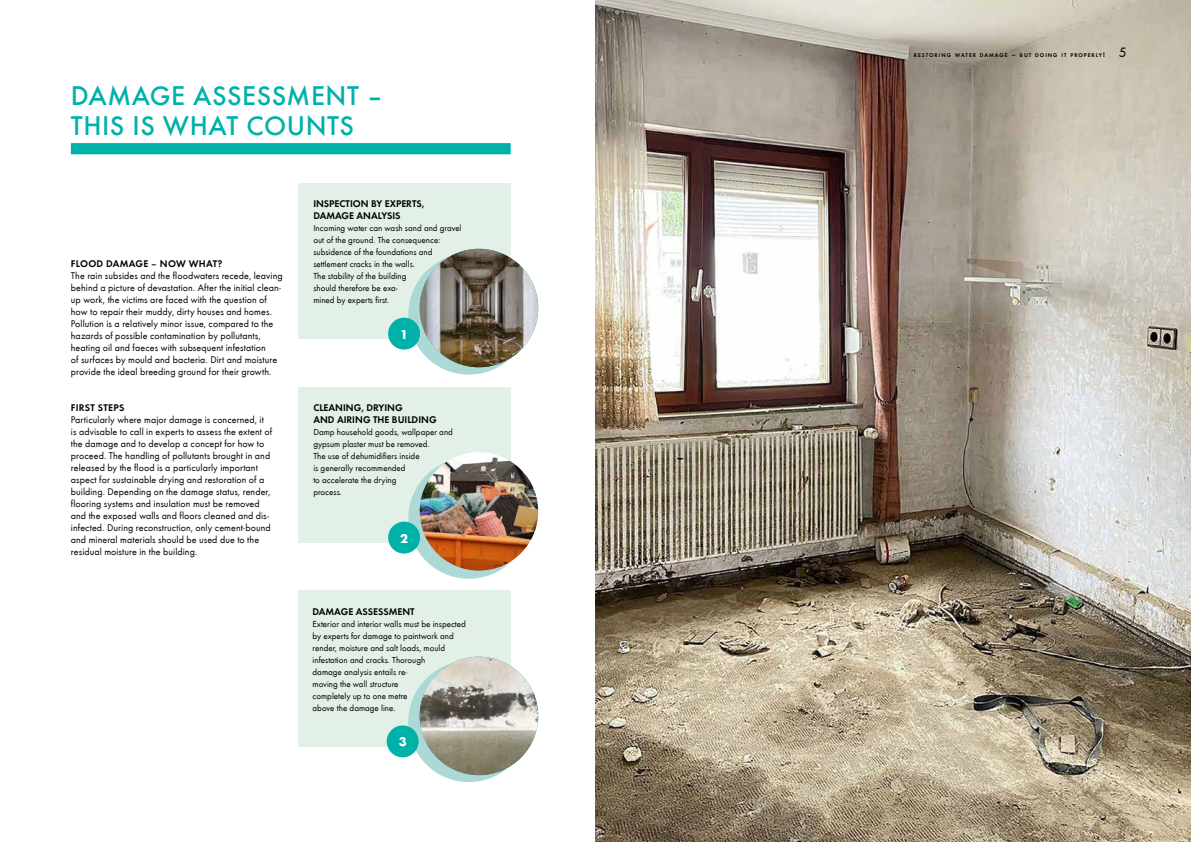
<style>
.page{position:relative;width:1191px;height:842px;background:#fff}
.page>*{position:absolute;margin:0;border:0;box-sizing:border-box;transform-origin:0 0}
.t1{font:500 28px/30px "Futura T";letter-spacing:.02em;color:#00b1aa}
.t2{font:700 13.2px "Futura T";color:#fff}
.t3{font:10px/12px "Futura T Boo";letter-spacing:.01em;color:#000}
.t4{font:10px/12px "Futura T Dem";color:#000}
.t5{font:10px "Futura T Dem";letter-spacing:.025em;color:#000}
.t6{font:9px/12px "Futura T Boo";color:#000}
.t7{font:5.6px "Futura T Dem";letter-spacing:.17em;color:#000}
.s1{font-size:8px}
.s2{font-size:7px}
.s3{font-family:"Futura T Boo";font-size:14px}
</style>
<div class="page">
<div style="left:298px;top:591px;width:212px;height:156px;background:#e2f0e7"></div>
<div style="left:298px;top:387px;width:212px;height:156px;background:#e2f0e7"></div>
<div style="left:298px;top:183px;width:212px;height:156px;background:#e2f0e7"></div>
<div style="left:71px;top:143px;width:440px;height:11px;background:#00b1aa"></div>
<img style="left:595px;top:0;width:596px;height:842px">
<svg style="left:408px;top:253px;width:121px;height:122px;background:#aad6d3"></svg>
<img style="left:420px;top:249px;width:118px;height:118px;border-radius:59px">
<div style="left:388px;top:318px;width:32px;height:32px;background:#00b1aa;border-radius:50%"></div>
<div style="left:408px;top:458px;width:121px;height:121px;background:#acd9d6;border-radius:50%"></div>
<img style="left:420px;top:452px;width:118px;height:119px;border-radius:59px">
<div style="left:388px;top:522px;width:32px;height:31px;background:#00b1aa;border-radius:50%"></div>
<div style="left:408px;top:661px;width:121px;height:121px;background:#acd9d6;border-radius:50%"></div>
<img style="left:420px;top:657px;width:118px;height:118px;border-radius:59px">
<div style="left:387px;top:725px;width:31px;height:32px;background:#00b1aa;border-radius:50%"></div>
<h1 class="t1" style="left:71px;top:80px;width:314px">DAMAGE ASSESSMENT –<br>THIS IS WHAT COUNTS</h1>
<p class="t5" style="left:71px;top:257px;width:153px">FLOOD DAMAGE – NOW WHAT?</p>
<p class="t3" style="left:71px;top:269px;width:213px">The rain subsides and the floodwaters recede, leaving behind a picture of devastation. After the initial clean&shy;up work, the victims are faced with the question of how to repair their muddy, dirty houses and homes.<br>Pollution is a relatively minor issue, compared to the hazards of possible contamination by pollutants, heating oil and faeces with subsequent infestation<br>of surfaces by mould and bacteria. Dirt and moisture provide the ideal breeding ground for their growth.</p>
<p class="t5" style="left:71px;top:401px;width:55px">FIRST STEPS</p>
<p class="t3" style="left:71px;top:413px;width:203px">Particularly where major damage is concerned, it<br>is advisable to call in experts to assess the extent of the damage and to develop a concept for how to proceed. The handling of pollutants brought in and released by the flood is a particularly important aspect for sustainable drying and restoration of a building. Depending on the damage status, render, flooring systems and insulation must be removed and the exposed walls and floors cleaned and dis&shy;infected. During reconstruction, only cement-bound and mineral materials should be used due to the residual moisture in the building.</p>
<p class="t4" style="left:313px;top:197px;width:112px">INSPECTION BY EXPERTS,<br>DAMAGE ANALYSIS</p>
<p class="t6" style="left:313px;top:222px;width:150px">Incoming water can wash sand and gravel out of the ground. The consequence: subsidence of the foundations and settlement cracks in the walls.<br>The stability of the building<br>should therefore be exa-<br>mined by experts first.</p>
<h2 class="t2" style="left:400px;top:326px;width:9px">1</h2>
<p class="t4" style="left:313px;top:401px;width:125px">CLEANING, DRYING<br>AND AIRING THE BUILDING</p>
<p class="t6" style="left:313px;top:426px;width:141px">Damp household goods, wallpaper and gypsum plaster must be removed.<br>The use of dehumidifiers inside<br>is generally recommended<br>to accelerate the drying<br>process.</p>
<h2 class="t2" style="left:400px;top:530px;width:9px">2</h2>
<p class="t4" style="left:312px;top:605px;width:104px">DAMAGE ASSESSMENT</p>
<p class="t6" style="left:312px;top:618px;width:155px">Exterior and interior walls must be inspected by experts for damage to paintwork and render, moisture and salt loads, mould infestation and cracks. Thorough<br>damage analysis entails re-<br>moving the wall structure<br>completely up to one metre<br>above the damage line.</p>
<h2 class="t2" style="left:399px;top:734px;width:9px">3</h2>
<p class="t7" style="left:914px;top:52px;width:214px">RESTORING WATER DAMAGE <span class="s1">–</span> BUT DOING IT PROPERLY<span class="s2">!</span> <span class="s3">5</span></p>
</div>
